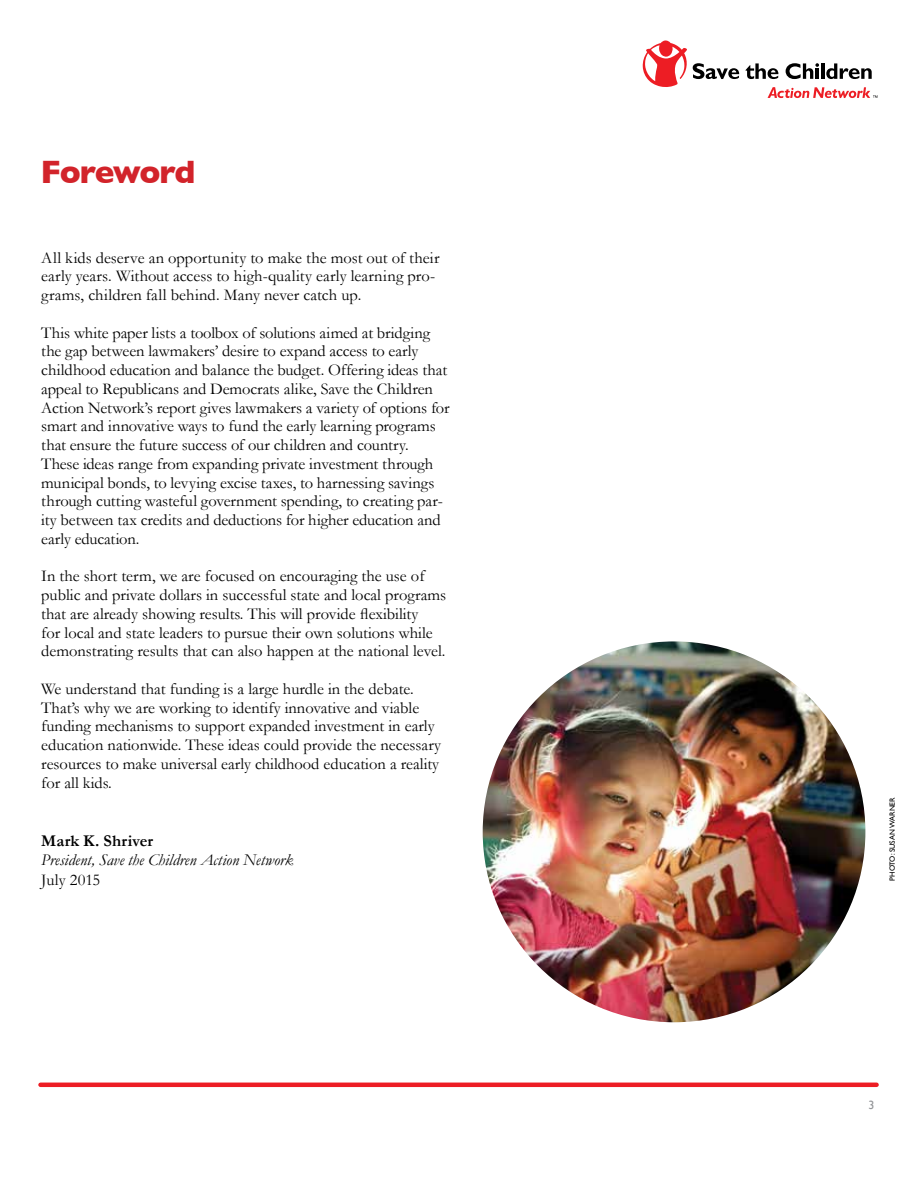
<style>
.page{position:relative;width:918px;height:1188px;background:#fff}
.page>*{position:absolute;margin:0;border:0;box-sizing:border-box;transform-origin:0 0}
.t1{font:700 33px "Gill Sans";letter-spacing:-.04em;color:#d2232a}
.t2{font:16.5px/18.8px "Garamond";color:#000}
.t3{font:italic 16.5px "Garamond";letter-spacing:.005em;color:#000}
.t4{font:700 16.5px "Garamond";letter-spacing:.005em;color:#000}
.t5{font:12px "Gill Sans";color:#939598}
.t6{font:7.5px "Gill Sans";color:#000}
</style>
<div class="page">
<svg style="left:746px;top:63px;width:33px;height:16px"></svg>
<svg style="left:786px;top:63px;width:33px;height:16px"></svg>
<hr style="left:821px;top:63px;width:4px;height:16px;background:#000">
<svg style="left:826px;top:63px;width:46px;height:16px"></svg>
<svg style="left:643px;top:40px;width:96px;height:47px"></svg>
<svg style="left:768px;top:87px;width:109px;height:11px"></svg>
<hr style="left:40px;top:1083px;width:837px;height:4px;background:#ed1d24">
<img style="left:483px;top:641px;width:382px;height:381px">
<h1 class="t1" style="left:40px;top:153px;width:156px">Foreword</h1>
<p class="t2" style="left:41px;top:248px;width:400px">All kids deserve an opportunity to make the most out of their early years. Without access to high-quality early learning pro&shy;grams, children fall behind. Many never catch up.</p>
<p class="t2" style="left:41px;top:323px;width:410px">This white paper lists a toolbox of solutions aimed at bridging the gap between lawmakers’ desire to expand access to early childhood education and balance the budget. Offering ideas that appeal to Republicans and Democrats alike, Save the Children Action Network’s report gives lawmakers a variety of options for smart and innovative ways to fund the early learning programs that ensure the future success of our children and country.<br>These ideas range from expanding private investment through municipal bonds, to levying excise taxes, to harnessing savings through cutting wasteful government spending, to creating par&shy;ity between tax credits and deductions for higher education and early education.</p>
<p class="t2" style="left:41px;top:567px;width:406px">In the short term, we are focused on encouraging the use of public and private dollars in successful state and local programs that are already showing results. This will provide flexibility<br>for local and state leaders to pursue their own solutions while demonstrating results that can also happen at the national level.</p>
<p class="t2" style="left:41px;top:679px;width:401px">We understand that funding is a large hurdle in the debate.<br>That’s why we are working to identify innovative and viable funding mechanisms to support expanded investment in early education nationwide. These ideas could provide the necessary resources to make universal early childhood education a reality for all kids.</p>
<p class="t4" style="left:41px;top:831px;width:114px">Mark K. Shriver</p>
<p class="t3" style="left:41px;top:850px;width:254px">President, Save the Children Action Network</p>
<p class="t2" style="left:41px;top:870px;width:61px">July 2015</p>
<p class="t6" style="left:888px;top:881px;width:85px;rotate:-90deg">PHOTO: SUSAN WARNER</p>
<p class="t5" style="left:869px;top:1098px;width:7px">3</p>
</div>
